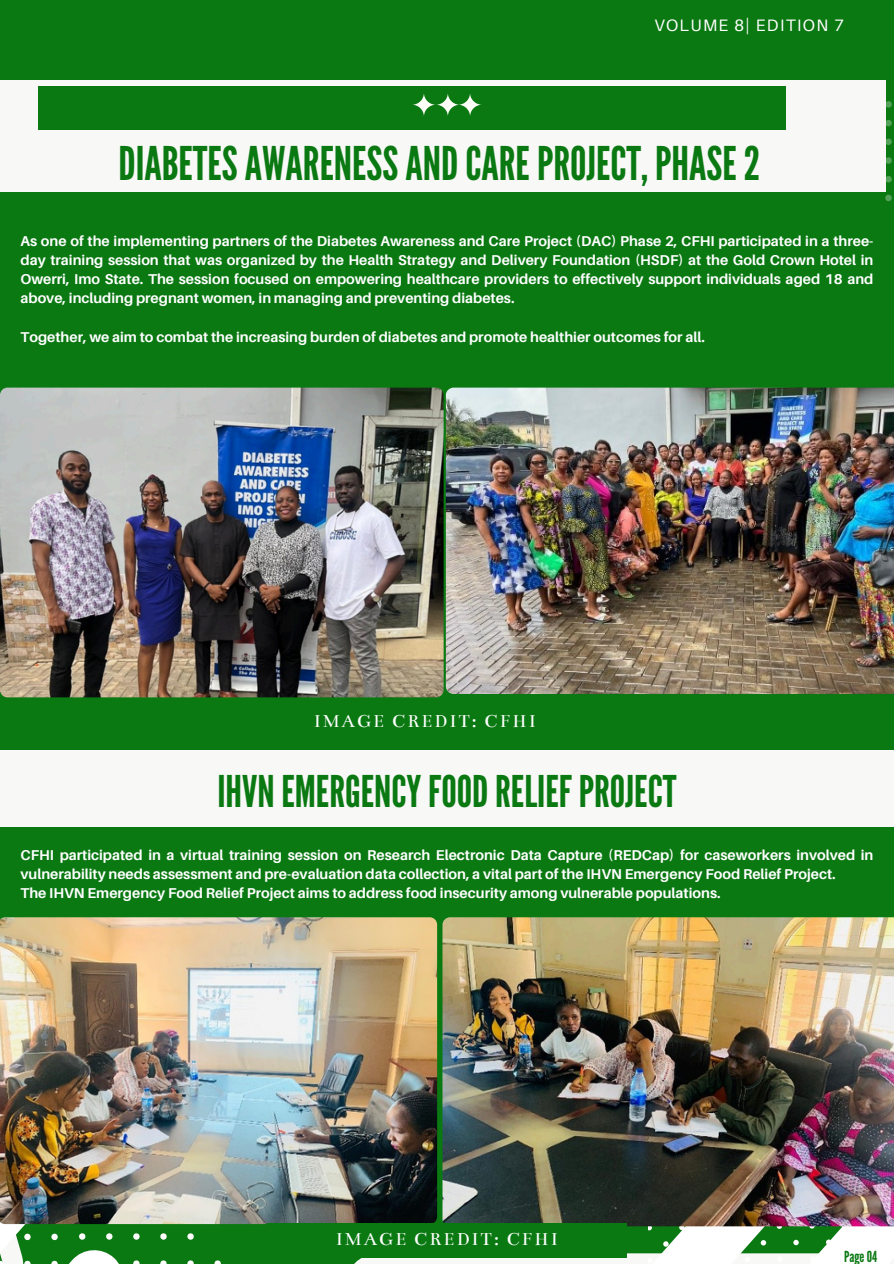
<style>
.page{position:relative;width:894px;height:1264px;background:#fff}
.page>*{position:absolute;margin:0;border:0;box-sizing:border-box;transform-origin:0 0}
.t1{font:46.35px "League Gothic";color:#0a7912}
.t2{font:43.65px "League Gothic";color:#0a7912}
.t3{font:19.5px "Bentham";letter-spacing:.1em;color:#fff}
.t4{font:16.5px "Aileron";letter-spacing:.08em;color:#fff}
.t5{font:15.15px "League Gothic";color:#0a7912}
.t6{font:700 14.25px/19.2px "Aileron";color:#fff;text-align:justify}
</style>
<div class="page">
<div style="left:0;top:0;width:893px;height:1263px;background:#0a7912"></div>
<svg style="left:355px;top:1253px;width:293px;height:10px;fill:#f8f8f6"></svg>
<div style="left:885px;top:101px;width:6px;height:7px;background:#53a058;border-radius:50%"></div>
<svg style="left:886px;top:120px;width:5px;height:6px"></svg>
<div style="left:885px;top:138px;width:6px;height:7px;background:#53a058;border-radius:50%"></div>
<div style="left:885px;top:157px;width:6px;height:7px;background:#53a058;border-radius:50%"></div>
<svg style="left:886px;top:176px;width:5px;height:6px"></svg>
<svg style="left:885px;top:195px;width:6px;height:6px"></svg>
<svg style="left:0;top:1223px;width:255px;height:40px"></svg>
<svg style="left:648px;top:1226px;width:245px;height:37px"></svg>
<div style="left:0;top:80px;width:886px;height:112px;background:#f8f8f6"></div>
<div style="left:38px;top:87px;width:747px;height:43px;background:#0a7912"></div>
<svg style="left:413px;top:93px;width:68px;height:23px"></svg>
<img style="left:0;top:387px;width:443px;height:310px;border-radius:7px">
<img style="left:446px;top:387px;width:447px;height:307px">
<div style="left:0;top:750px;width:893px;height:76px;background:#f8f8f6"></div>
<img style="left:0;top:917px;width:437px;height:306px">
<img style="left:442px;top:917px;width:451px;height:309px">
<div style="left:267px;top:1223px;width:359px;height:34px;background:#0a7912"></div>
<h4 class="t4" style="left:654px;top:15px;width:191px">VOLUME 8| EDITION 7</h4>
<h1 class="t1" style="left:118px;top:137px;width:643px">DIABETESAWARENESSANDCAREPROJECT,PHASE2</h1>
<p class="t6" style="left:20px;top:231px;width:854px">As one of the implementing partners of the Diabetes Awareness and Care Project (DAC) Phase 2, CFHI participated in a three&shy;day training session that was organized by the Health Strategy and Delivery Foundation (HSDF) at the Gold Crown Hotel in Owerri, Imo State. The session focused on empowering healthcare providers to effectively support individuals aged 18 and above, including pregnant women, in managing and preventing diabetes.</p>
<h2 class="t6" style="left:20px;top:327px;width:685px">Together, we aim to combat the increasing burden of diabetes and promote healthier outcomes for all.</h2>
<h5 class="t3" style="left:313px;top:710px;width:224px">IMAGE CREDIT: CFHI</h5>
<h4 class="t2" style="left:217px;top:766px;width:460px">IHVNEMERGENCYFOODRELIEFPROJECT</h4>
<h5 class="t6" style="left:20px;top:844px;width:854px;text-align:left">CFHI participated in a virtual training session on Research Electronic Data Capture (REDCap) for caseworkers involved in vulnerability needs assessment and pre-evaluation data collection, a vital part of the IHVN Emergency Food Relief Project.<br>The IHVN Emergency Food Relief Project aims to address food insecurity among vulnerable populations.</h5>
<p class="t3" style="left:336px;top:1227px;width:224px">IMAGE CREDIT: CFHI</p>
<h3 class="t5" style="left:852px;top:1244px;width:35px">Page03</h3>
<p class="t5" style="left:843px;top:1247px;width:35px">Page04</p>
</div>
